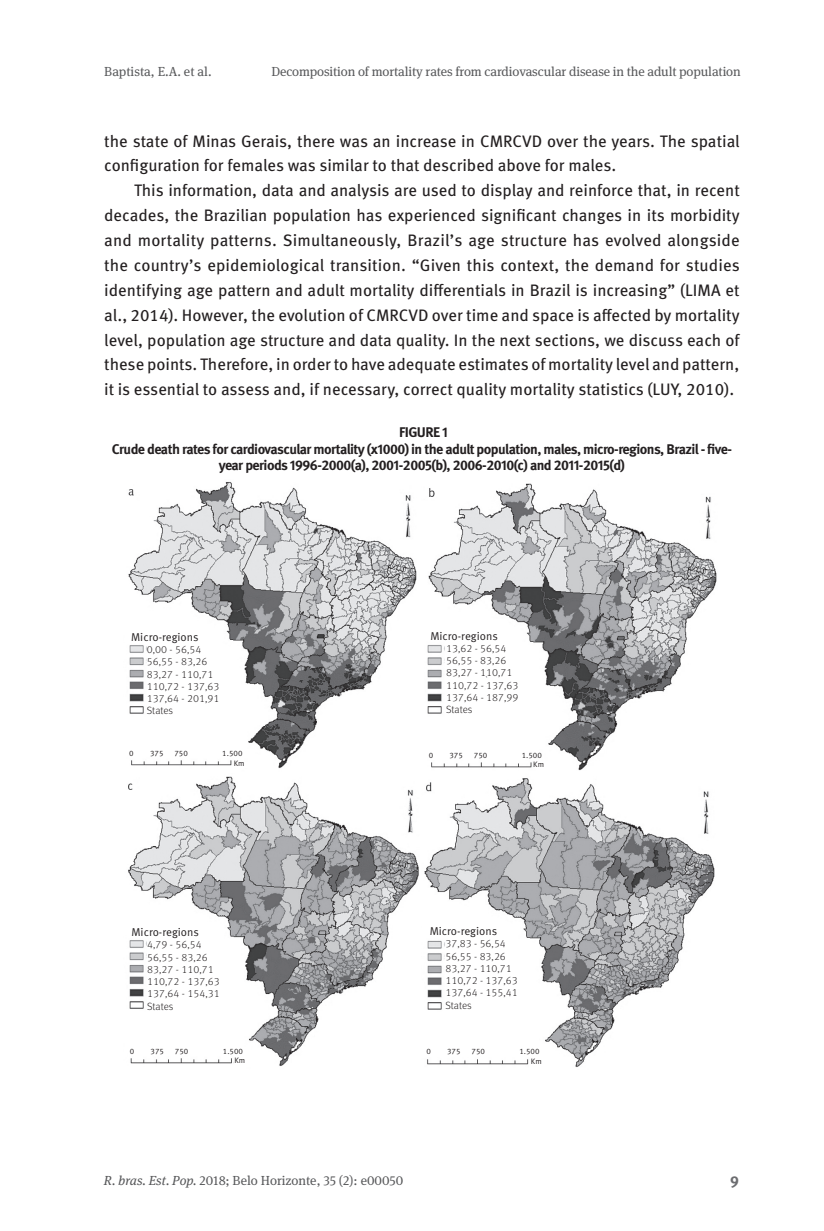
<style>
.page{position:relative;width:824px;height:1231px;background:#fff}
.page>*{position:absolute;margin:0;border:0;box-sizing:border-box;transform-origin:0 0}
.t1{font:16.62px/24.8px "Meta Pro";color:#231f20}
.t2{font:700 15.75px "Meta Pro";color:#6c6d70}
.t3{font:700 14px/16.8px "Meta Pro";letter-spacing:-.04em;color:#231f20;text-align:center}
.t4{font:13.12px "Meta Serif Pro";letter-spacing:-.01em;color:#57585a}
.t5{font:11.38px "Meta Pro Norm";color:#231f20}
.t6{font:300 10.5px/12.2px "Meta Pro";color:#231f20}
.t7{font:7.88px/9.6px "Meta Pro Norm";color:#231f20;text-align:right}
.s1{font-style:italic}
</style>
<div class="page">
<img style="left:128px;top:482px;width:589px;height:585px">
<p class="t4" style="left:104px;top:62px;width:109px">Baptista, E.A. et al.</p>
<p class="t4" style="left:271px;top:62px;width:470px">Decomposition of mortality rates from cardiovascular disease in the adult population</p>
<p class="t1" style="left:104px;top:127px;width:637px">the state of Minas Gerais, there was an increase in CMRCVD over the years. The spatial configuration for females was similar to that described above for males.</p>
<p class="t1" style="left:104px;top:177px;width:637px;text-align:justify;text-indent:30px">This information, data and analysis are used to display and reinforce that, in recent decades, the Brazilian population has experienced significant changes in its morbidity and mortality patterns. Simultaneously, Brazil’s age structure has evolved alongside the country’s epidemiological transition. “Given this context, the demand for studies identifying age pattern and adult mortality differentials in Brazil is increasing” (LIMA et al., 2014). However, the evolution of CMRCVD over time and space is affected by mortality level, population age structure and data quality. In the next sections, we discuss each of these points. Therefore, in order to have adequate estimates of mortality level and pattern, it is essential to assess and, if necessary, correct quality mortality statistics (LUY, 2010).</p>
<p class="t3" style="left:112px;top:422px;width:621px">FIGURE 1<br>Crude death rates for cardiovascular mortality (x1000) in the adult population, males, micro-regions, Brazil - five&shy;year periods 1996-2000(a), 2001-2005(b), 2006-2010(c) and 2011-2015(d)</p>
<p class="t5" style="left:131px;top:628px;width:69px">Micro-regions</p>
<p class="t6" style="left:147px;top:642px;width:74px">0,00 - 56,54<br>56,55 - 83,26<br>83,27 - 110,71<br>110,72 - 137,63<br>137,64 - 201,91<br>States</p>
<p class="t7" style="left:129px;top:747px;width:6px">0</p>
<p class="t7" style="left:150px;top:747px;width:15px">375</p>
<p class="t7" style="left:174px;top:747px;width:15px">750</p>
<p class="t7" style="left:222px;top:747px;width:24px">1.500<br>Km</p>
<p class="t5" style="left:430px;top:627px;width:69px">Micro-regions</p>
<p class="t6" style="left:446px;top:641px;width:74px">13,62 - 56,54<br>56,55 - 83,26<br>83,27 - 110,71<br>110,72 - 137,63<br>137,64 - 187,99<br>States</p>
<p class="t7" style="left:428px;top:749px;width:6px">0</p>
<p class="t7" style="left:449px;top:749px;width:15px">375</p>
<p class="t7" style="left:474px;top:749px;width:15px">750</p>
<p class="t7" style="left:521px;top:749px;width:24px">1.500<br>Km</p>
<p class="t5" style="left:131px;top:923px;width:69px">Micro-regions</p>
<p class="t6" style="left:147px;top:937px;width:74px">4,79 - 56,54<br>56,55 - 83,26<br>83,27 - 110,71<br>110,72 - 137,63<br>137,64 - 154,31<br>States</p>
<p class="t7" style="left:130px;top:1045px;width:6px">0</p>
<p class="t7" style="left:151px;top:1045px;width:15px">375</p>
<p class="t7" style="left:175px;top:1045px;width:15px">750</p>
<p class="t7" style="left:223px;top:1045px;width:24px">1.500<br>Km</p>
<p class="t5" style="left:429px;top:922px;width:69px">Micro-regions</p>
<p class="t6" style="left:445px;top:937px;width:74px">37,83 - 56,54<br>56,55 - 83,26<br>83,27 - 110,71<br>110,72 - 137,63<br>137,64 - 155,41<br>States</p>
<p class="t7" style="left:426px;top:1046px;width:6px">0</p>
<p class="t7" style="left:447px;top:1046px;width:15px">375</p>
<p class="t7" style="left:471px;top:1046px;width:15px">750</p>
<p class="t7" style="left:519px;top:1046px;width:24px">1.500<br>Km</p>
<p class="t4" style="left:104px;top:1170px;width:301px"><span class="s1">R. bras. Est. Pop.</span> 2018; Belo Horizonte, 35 (2): e00050</p>
<p class="t2" style="left:730px;top:1168px;width:10px">9</p>
</div>
